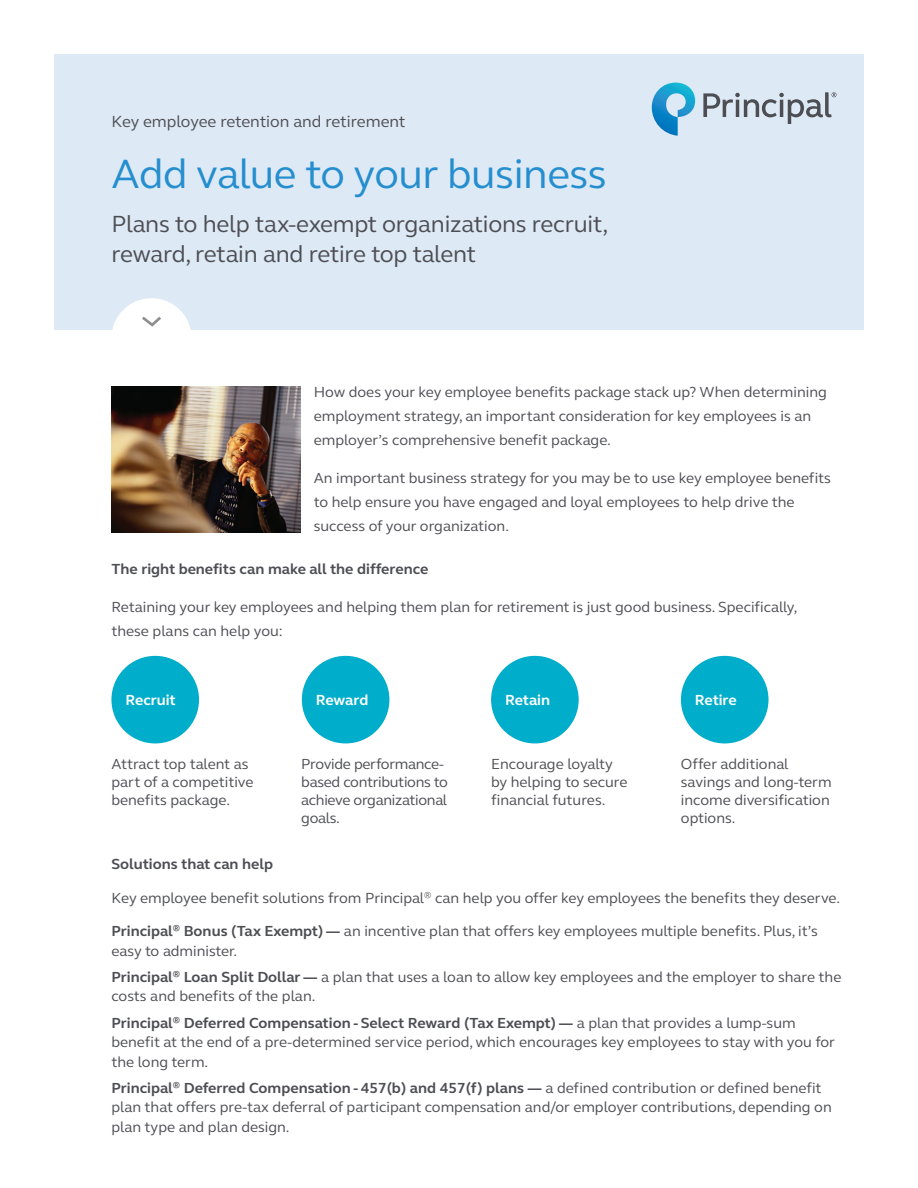
<style>
.page{position:relative;width:918px;height:1188px;background:#fff}
.page>*{position:absolute;margin:0;border:0;box-sizing:border-box;transform-origin:0 0}
.t1{font:42px "FS Elliot Pro";letter-spacing:-.01em;color:#258ece}
.t2{font:24px/30px "FS Elliot Pro";letter-spacing:-.01em;color:#4d4e53}
.t3{font:16.5px "FS Elliot Pro";color:#4d4e53}
.t4{font:15px/18px "FS Elliot Pro";color:#4d4e53}
.t5{font:15px/18px "FS Elliot Pro";letter-spacing:-.02em;color:#4d4e53}
.t6{font:700 15px "FS Elliot Pro";color:#4d4e53}
.t7{font:700 15px "FS Elliot Pro";letter-spacing:-.005em;color:#fff}
.s1{font-weight:700}
</style>
<div class="page">
<div style="left:54px;top:54px;width:810px;height:276px;background:#dee9f6"></div>
<div style="left:111px;top:298px;width:81px;height:80px;background:#fff;border-radius:50%"></div>
<svg style="left:142px;top:316px;width:19px;height:11px"></svg>
<svg style="left:652px;top:83px;width:43px;height:53px"></svg>
<svg style="left:703px;top:92px;width:134px;height:32px"></svg>
<img style="left:111px;top:386px;width:189px;height:146px">
<div style="left:111px;top:656px;width:88px;height:87px;background:#00adca;border-radius:50%"></div>
<div style="left:302px;top:656px;width:87px;height:87px;background:#00adca;border-radius:50%"></div>
<div style="left:491px;top:656px;width:88px;height:87px;background:#00adca;border-radius:50%"></div>
<div style="left:681px;top:656px;width:88px;height:87px;background:#00adca;border-radius:50%"></div>
<p class="t3" style="left:111px;top:110px;width:296px">Key employee retention and retirement</p>
<h1 class="t1" style="left:111px;top:146px;width:497px">Add value to your business</h1>
<h2 class="t2" style="left:111px;top:208px;width:498px">Plans to help tax-exempt organizations recruit, reward, retain and retire top talent</h2>
<p class="t4" style="left:314px;top:380px;width:515px;line-height:24px">How does your key employee benefits package stack up? When determining employment strategy, an important consideration for key employees is an employer’s comprehensive benefit package.</p>
<p class="t4" style="left:314px;top:466px;width:519px;line-height:24px">An important business strategy for you may be to use key employee benefits to help ensure you have engaged and loyal employees to help drive the success of your organization.</p>
<p class="t6" style="left:111px;top:559px;width:318px">The right benefits can make all the difference</p>
<p class="t4" style="left:111px;top:595px;width:688px;line-height:24px">Retaining your key employees and helping them plan for retirement is just good business. Specifically, these plans can help you:</p>
<p class="t7" style="left:125px;top:690px;width:52px">Recruit</p>
<p class="t7" style="left:316px;top:690px;width:54px">Reward</p>
<p class="t7" style="left:505px;top:690px;width:46px">Retain</p>
<p class="t7" style="left:695px;top:690px;width:43px">Retire</p>
<p class="t4" style="left:111px;top:754px;width:144px">Attract top talent as part of a competitive benefits package.</p>
<p class="t5" style="left:301px;top:754px;width:148px">Provide performance&shy;based contributions to achieve organizational goals.</p>
<p class="t4" style="left:491px;top:754px;width:138px">Encourage loyalty by helping to secure financial futures.</p>
<p class="t4" style="left:681px;top:754px;width:152px">Offer additional savings and long-term income diversification options.</p>
<p class="t6" style="left:111px;top:854px;width:163px">Solutions that can help</p>
<p class="t4" style="left:111px;top:889px;width:730px">Key employee benefit solutions from Principal<sup>®</sup> can help you offer key employees the benefits they deserve.</p>
<p class="t4" style="left:111px;top:921px;width:708px;line-height:19.5px"><span class="s1">Principal</span><sup>®</sup> <span class="s1">Bonus (Tax Exempt) —</span> an incentive plan that offers key employees multiple benefits. Plus, it’s easy to administer.</p>
<p class="t4" style="left:111px;top:967px;width:731px;line-height:19.5px"><span class="s1">Principal</span><sup>®</sup> <span class="s1">Loan Split Dollar —</span> a plan that uses a loan to allow key employees and the employer to share the costs and benefits of the plan.</p>
<p class="t4" style="left:111px;top:1012px;width:725px;line-height:19.5px"><span class="s1">Principal</span><sup>®</sup> <span class="s1">Deferred Compensation - Select Reward (Tax Exempt) —</span> a plan that provides a lump-sum benefit at the end of a pre-determined service period, which encourages key employees to stay with you for the long term.</p>
<p class="t4" style="left:111px;top:1078px;width:722px;line-height:19.5px"><span class="s1">Principal</span><sup>®</sup> <span class="s1">Deferred Compensation - 457(b) and 457(f) plans —</span> a defined contribution or defined benefit plan that offers pre-tax deferral of participant compensation and/or employer contributions, depending on plan type and plan design.</p>
</div>
